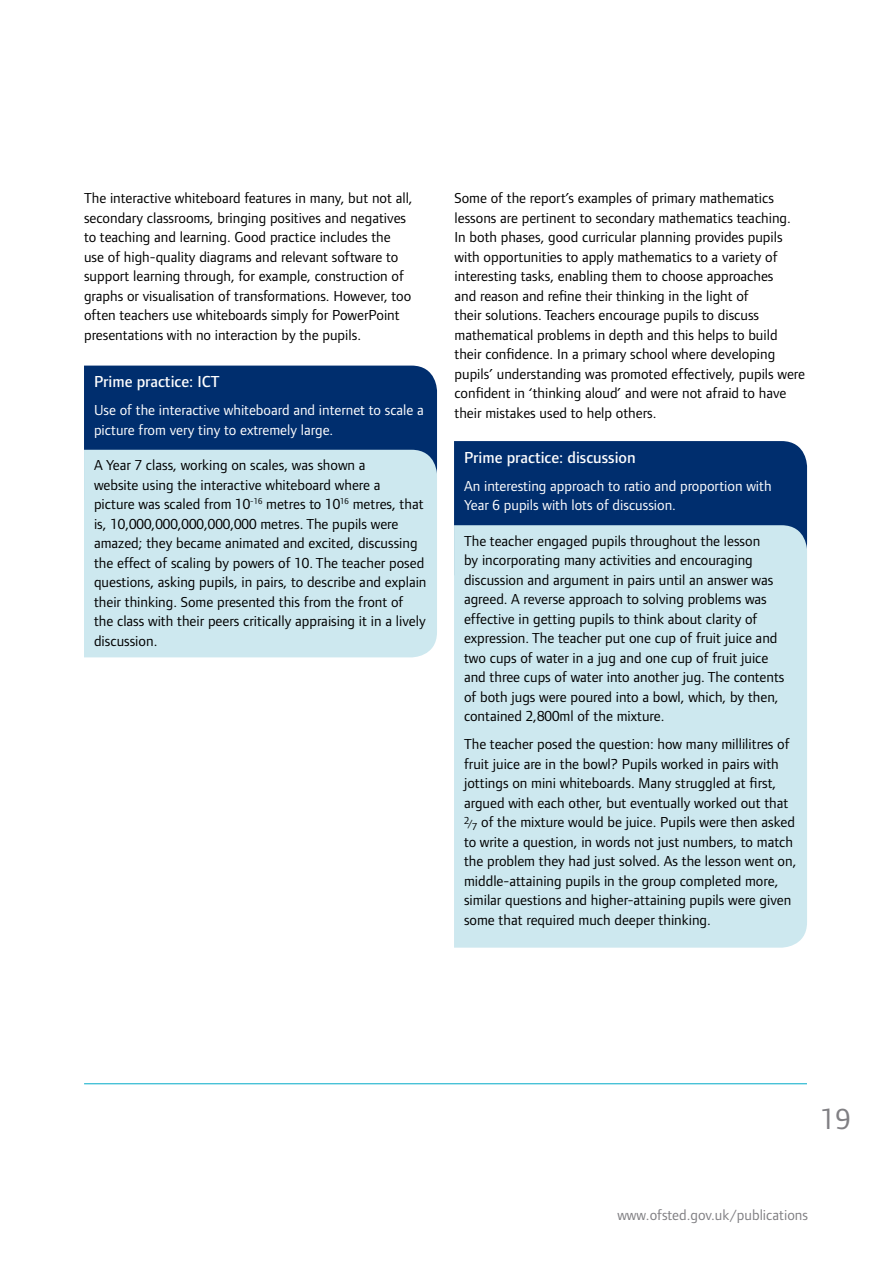
<style>
.page{position:relative;width:893px;height:1263px;background:#fff}
.page>*{position:absolute;margin:0;border:0;box-sizing:border-box;transform-origin:0 0}
.t1{font:30px "Foundry Form Sans";color:#807f83}
.t2{font:500 16.5px "Foundry Form Sans";color:#fff}
.t3{font:15px/19.5px "Foundry Form Sans";color:#000}
.t4{font:15px/19.5px "Foundry Form Sans";color:#fff}
.t5{font:15px "Foundry Form Sans";color:#807f83}
.s1{font-size:10.5px}
</style>
<div class="page">
<hr style="left:84px;top:1083px;width:723px;height:1px;background:#00aac8">
<div style="left:84px;top:366px;width:353px;height:84px;background:#002e6e"></div>
<div style="left:84px;top:450px;width:353px;height:207px;background:#cde8ef"></div>
<div style="left:454px;top:441px;width:353px;height:84px;background:#002e6e"></div>
<div style="left:454px;top:525px;width:353px;height:423px;background:#cde8ef"></div>
<p class="t3" style="left:84px;top:188px;width:330px">The interactive whiteboard features in many, but not all, secondary classrooms, bringing positives and negatives to teaching and learning. Good practice includes the use of high-quality diagrams and relevant software to support learning through, for example, construction of graphs or visualisation of transformations. However, too often teachers use whiteboards simply for PowerPoint presentations with no interaction by the pupils.</p>
<p class="t3" style="left:454px;top:188px;width:352px">Some of the report’s examples of primary mathematics lessons are pertinent to secondary mathematics teaching.<br>In both phases, good curricular planning provides pupils with opportunities to apply mathematics to a variety of interesting tasks, enabling them to choose approaches<br>and reason and refine their thinking in the light of<br>their solutions. Teachers encourage pupils to discuss mathematical problems in depth and this helps to build their confidence. In a primary school where developing pupils’ understanding was promoted effectively, pupils were confident in ‘thinking aloud’ and were not afraid to have their mistakes used to help others.</p>
<p class="t2" style="left:94px;top:372px;width:127px">Prime practice: ICT</p>
<p class="t4" style="left:94px;top:400px;width:331px">Use of the interactive whiteboard and internet to scale a picture from very tiny to extremely large.</p>
<p class="t3" style="left:94px;top:455px;width:334px">A Year 7 class, working on scales, was shown a<br>website using the interactive whiteboard where a<br>picture was scaled from 10<sup>-16</sup> metres to 10<sup>16</sup> metres, that is, 10,000,000,000,000,000 metres. The pupils were amazed; they became animated and excited, discussing the effect of scaling by powers of 10. The teacher posed questions, asking pupils, in pairs, to describe and explain their thinking. Some presented this from the front of the class with their peers critically appraising it in a lively discussion.</p>
<p class="t2" style="left:464px;top:448px;width:173px">Prime practice: discussion</p>
<p class="t4" style="left:464px;top:476px;width:309px">An interesting approach to ratio and proportion with<br>Year 6 pupils with lots of discussion.</p>
<p class="t3" style="left:464px;top:531px;width:322px">The teacher engaged pupils throughout the lesson<br>by incorporating many activities and encouraging discussion and argument in pairs until an answer was agreed. A reverse approach to solving problems was effective in getting pupils to think about clarity of expression. The teacher put one cup of fruit juice and two cups of water in a jug and one cup of fruit juice and three cups of water into another jug. The contents of both jugs were poured into a bowl, which, by then, contained 2,800ml of the mixture.</p>
<p class="t3" style="left:464px;top:734px;width:334px">The teacher posed the question: how many millilitres of fruit juice are in the bowl? Pupils worked in pairs with jottings on mini whiteboards. Many struggled at first, argued with each other, but eventually worked out that <sup>2</sup><span class="s1">/</span><sub>7</sub> of the mixture would be juice. Pupils were then asked to write a question, in words not just numbers, to match the problem they had just solved. As the lesson went on, middle-attaining pupils in the group completed more, similar questions and higher-attaining pupils were given some that required much deeper thinking.</p>
<h1 class="t1" style="left:820px;top:1102px;width:31px">19</h1>
<p class="t5" style="left:617px;top:1207px;width:192px">www.ofsted.gov.uk/publications</p>
</div>
